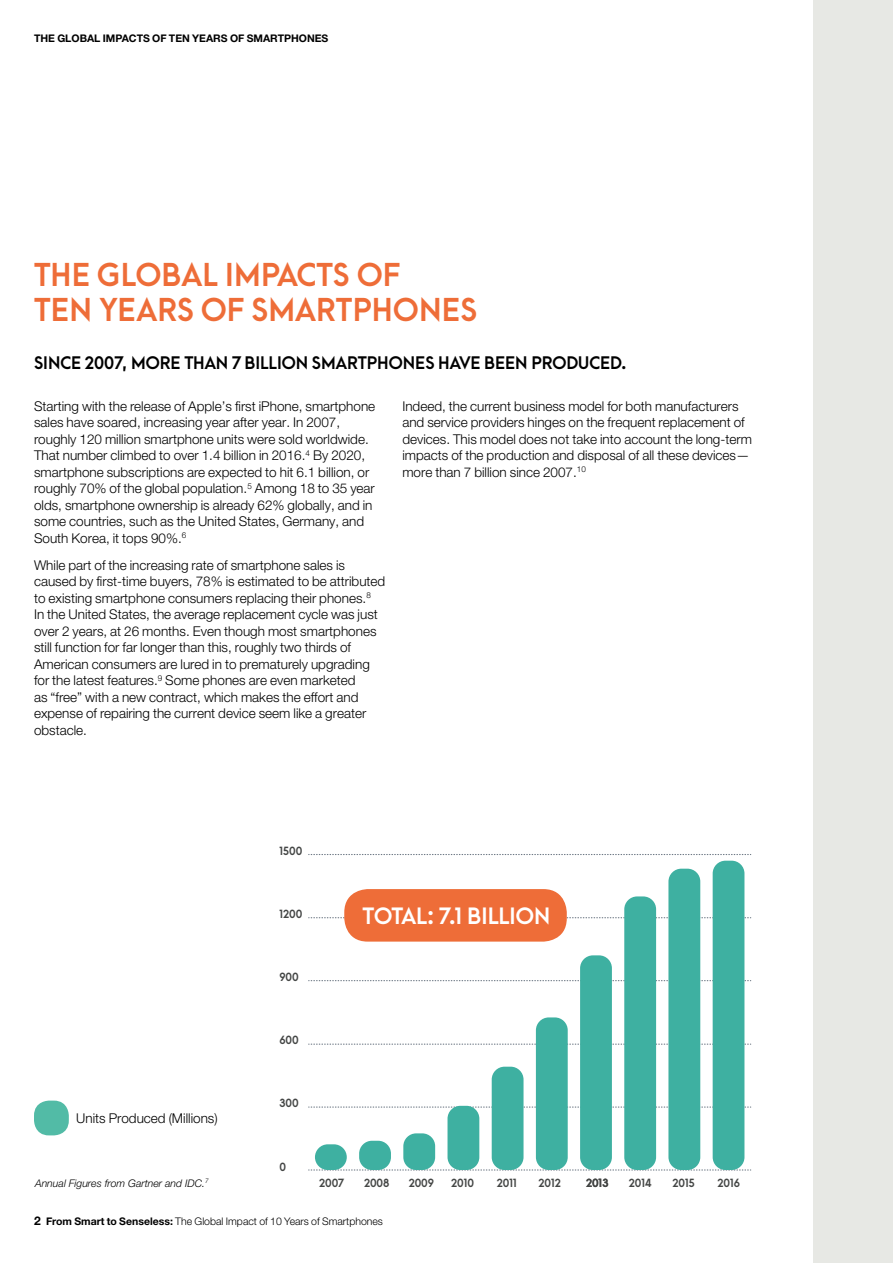
<style>
.page{position:relative;width:893px;height:1263px;background:#fff}
.page>*{position:absolute;margin:0;border:0;box-sizing:border-box;transform-origin:0 0}
.t1{font:800 30px/34.5px "Arca Majora 2";letter-spacing:.01em;color:#ee6d38}
.t2{font:800 21.45px "Arca Majora 2";color:#fff}
.t3{font:800 16.5px "Arca Majora 2";color:#000}
.t4{font:300 13.5px/16.5px "Helvetica Neue LT Std";color:#000}
.t5{font:800 10.8px "Arca Majora 2";color:#444645}
.t6{font:300 10.5px "Helvetica Neue LT Std";color:#000}
.t7{font:700 10.5px "Helvetica Neue LT Std";color:#000}
.t8{font:italic 300 10.5px "Helvetica Neue LT Std";color:#000}
.s1{font-weight:700;font-size:12px}
.s2{font-weight:700}
</style>
<div class="page">
<svg style="left:308px;top:1169px;width:443px;height:1px"></svg>
<svg style="left:308px;top:1106px;width:443px;height:2px"></svg>
<svg style="left:308px;top:1043px;width:443px;height:2px"></svg>
<svg style="left:308px;top:980px;width:443px;height:1px"></svg>
<svg style="left:308px;top:917px;width:443px;height:1px"></svg>
<svg style="left:308px;top:854px;width:443px;height:1px"></svg>
<div style="left:315px;top:1144px;width:32px;height:26px;background:#3eb0a1;border-radius:13px"></div>
<div style="left:359px;top:1141px;width:32px;height:29px;background:#3eb0a1;border-radius:13px"></div>
<div style="left:403px;top:1133px;width:32px;height:37px;background:#3eb0a1;border-radius:13px"></div>
<div style="left:447px;top:1106px;width:32px;height:64px;background:#3eb0a1;border-radius:13px"></div>
<div style="left:492px;top:1067px;width:31px;height:103px;background:#3eb0a1;border-radius:13px"></div>
<div style="left:536px;top:1017px;width:32px;height:153px;background:#3eb0a1;border-radius:13px"></div>
<div style="left:580px;top:955px;width:32px;height:215px;background:#3eb0a1;border-radius:13px"></div>
<div style="left:624px;top:896px;width:32px;height:274px;background:#3eb0a1;border-radius:13px"></div>
<div style="left:668px;top:869px;width:32px;height:301px;background:#3eb0a1;border-radius:13px"></div>
<div style="left:713px;top:861px;width:31px;height:309px;background:#3eb0a1;border-radius:13px"></div>
<div style="left:813px;top:0;width:80px;height:1263px;background:#e7e8e4"></div>
<div style="left:34px;top:1100px;width:35px;height:35px;background:#52bba6;border-radius:15px"></div>
<div style="left:344px;top:889px;width:223px;height:52px;background:#ee6d38;border-radius:23px"></div>
<p class="t7" style="left:34px;top:31px;width:296px">THE GLOBAL IMPACTS OF TEN YEARS OF SMARTPHONES</p>
<h1 class="t1" style="left:34px;top:259px;width:445px">THE GLOBAL IMPACTS OF<br>TEN YEARS OF SMARTPHONES</h1>
<p class="t3" style="left:34px;top:354px;width:594px">SINCE 2007, MORE THAN 7 BILLION SMARTPHONES HAVE BEEN PRODUCED.</p>
<p class="t4" style="left:34px;top:397px;width:343px">Starting with the release of Apple’s first iPhone, smartphone sales have soared, increasing year after year. In 2007, roughly 120 million smartphone units were sold worldwide.<br>That number climbed to over 1.4 billion in 2016.<sup>4</sup> By 2020, smartphone subscriptions are expected to hit 6.1 billion, or roughly 70% of the global population.<sup>5</sup> Among 18 to 35 year olds, smartphone ownership is already 62% globally, and in some countries, such as the United States, Germany, and South Korea, it tops 90%.<sup>6</sup></p>
<p class="t4" style="left:34px;top:556px;width:353px">While part of the increasing rate of smartphone sales is caused by first-time buyers, 78% is estimated to be attributed to existing smartphone consumers replacing their phones.<sup>8<br></sup>In the United States, the average replacement cycle was just over 2 years, at 26 months. Even though most smartphones still function for far longer than this, roughly two thirds of American consumers are lured in to prematurely upgrading for the latest features.<sup>9</sup> Some phones are even marketed<br>as “free” with a new contract, which makes the effort and expense of repairing the current device seem like a greater obstacle.</p>
<p class="t4" style="left:402px;top:397px;width:351px">Indeed, the current business model for both manufacturers and service providers hinges on the frequent replacement of devices. This model does not take into account the long-term impacts of the production and disposal of all these devices— more than 7 billion since 2007.<sup>10</sup></p>
<p class="t5" style="left:279px;top:845px;width:24px">1500</p>
<p class="t4" style="left:76px;top:1109px;width:143px">Units Produced (Millions)</p>
<p class="t8" style="left:35px;top:1176px;width:175px">Annual Figures from Gartner and IDC.<sup>7</sup></p>
<p class="t5" style="left:279px;top:908px;width:24px">1200</p>
<p class="t5" style="left:279px;top:971px;width:21px">900</p>
<h2 class="t2" style="left:363px;top:904px;width:189px">TOTAL: 7.1 BILLION</h2>
<p class="t5" style="left:279px;top:1034px;width:21px">600</p>
<p class="t5" style="left:279px;top:1097px;width:21px">300</p>
<p class="t5" style="left:279px;top:1160px;width:8px">0</p>
<p class="t5" style="left:319px;top:1177px;width:26px">2007</p>
<p class="t5" style="left:364px;top:1177px;width:27px">2008</p>
<p class="t5" style="left:409px;top:1177px;width:27px">2009</p>
<p class="t5" style="left:451px;top:1177px;width:24px">2010</p>
<p class="t5" style="left:497px;top:1177px;width:22px">2011</p>
<p class="t5" style="left:538px;top:1177px;width:24px">2012</p>
<p class="t5" style="left:586px;top:1177px;width:24px">2013</p>
<p class="t5" style="left:629px;top:1177px;width:24px">2014</p>
<p class="t5" style="left:673px;top:1177px;width:24px">2015</p>
<p class="t5" style="left:717px;top:1177px;width:24px">2016</p>
<p class="t6" style="left:34px;top:1214px;width:350px"><span class="s1">2</span> <span class="s2">From Smart to Senseless:</span> The Global Impact of 10 Years of Smartphones</p>
</div>
